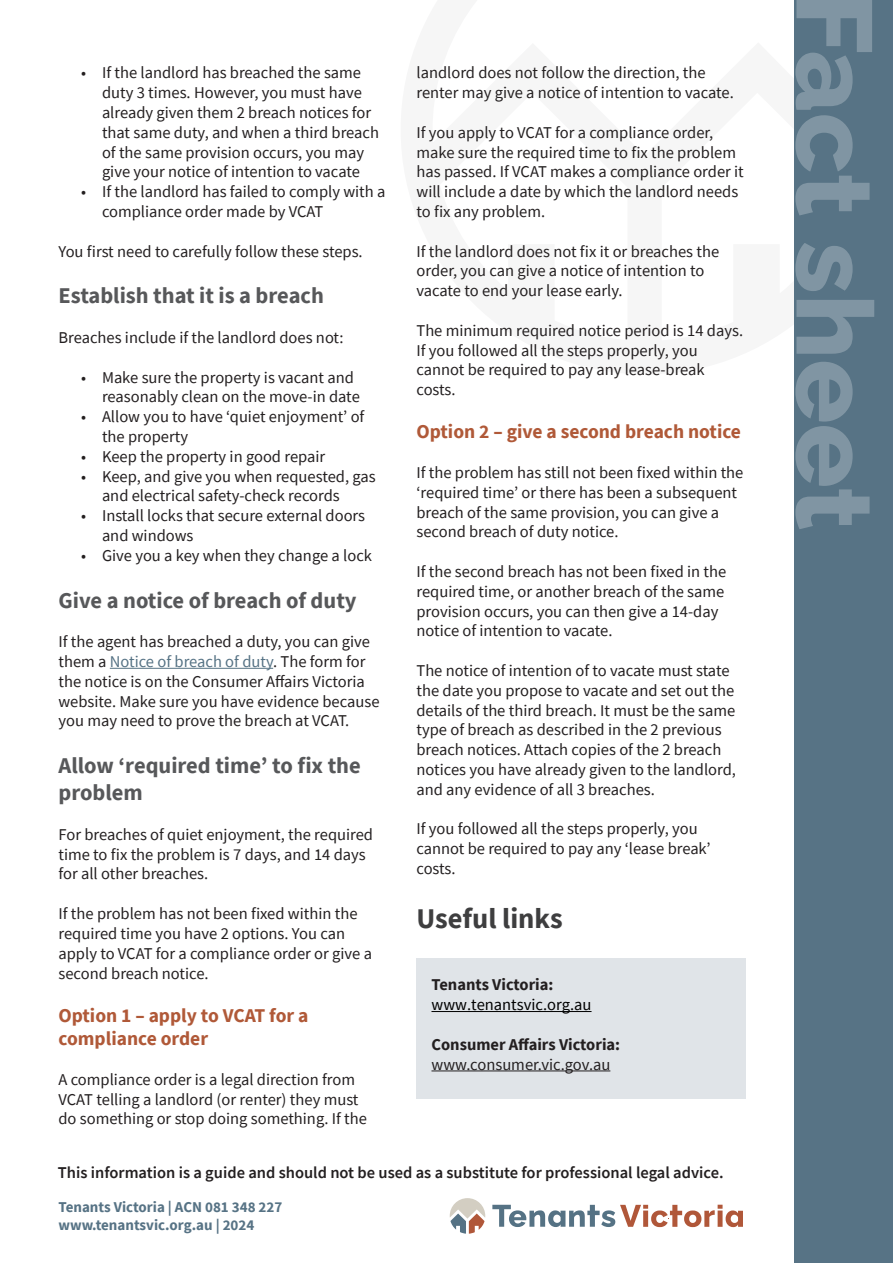
<style>
.page{position:relative;width:893px;height:1263px;background:#fff}
.page>*{position:absolute;margin:0;border:0;box-sizing:border-box;transform-origin:0 0}
.H2_heading{font:700 28.5px "Source Sans Pro";color:#3e3e3f}
.H4_heading{font:700 22.5px/27px "Source Sans Pro";color:#57585a}
.H5_heading{font:700 19.5px/23.4px "Source Sans Pro";color:#b05938}
.Paragraph{font:16.5px/19.8px "Source Sans Pro";color:#231f20}
.Paragraph-2{font:600 16.5px "Source Sans Pro";color:#231f20}
.Important_box{font:700 16.5px "Source Sans Pro";color:#231f20}
.Important_box-2{font:16.5px "Source Sans Pro";color:#231f20}
.Important_box-3{font:16.5px "Source Sans Pro";color:#000}
.Bottom_info{font:700 15px/18px "Source Sans Pro";color:#577385}
.s1{color:#557284}
</style>
<div class="page">
<div style="left:795px;top:0;width:98px;height:1263px;background:#577385"></div>
<svg style="left:795px;top:0;width:79px;height:529px"></svg>
<svg style="left:450px;top:1198px;width:35px;height:36px"></svg>
<svg style="left:492px;top:1205px;width:251px;height:22px"></svg>
<hr style="left:110px;top:668px;width:163px;height:1px;background:#557284">
<div style="left:416px;top:958px;width:330px;height:141px;background:#e0e4e8"></div>
<hr style="left:431px;top:1011px;width:161px;height:1px;background:#000">
<hr style="left:431px;top:1070px;width:179px;height:1px;background:#231f20">
<p class="Paragraph" style="left:102px;top:63px;width:278px;text-indent:-21px">• If the landlord has breached the same duty 3 times. However, you must have already given them 2 breach notices for that same duty, and when a third breach of the same provision occurs, you may give your notice of intention to vacate</p>
<p class="Paragraph" style="left:102px;top:182px;width:285px;text-indent:-21px">• If the landlord has failed to comply with a compliance order made by VCAT</p>
<p class="Paragraph" style="left:58px;top:241px;width:306px">You first need to carefully follow these steps.</p>
<p class="H4_heading" style="left:58px;top:282px;width:267px">Establish that it is a breach</p>
<p class="Paragraph" style="left:58px;top:327px;width:287px">Breaches include if the landlord does not:</p>
<p class="Paragraph" style="left:102px;top:367px;width:259px;text-indent:-21px">• Make sure the property is vacant and reasonably clean on the move-in date</p>
<p class="Paragraph" style="left:102px;top:407px;width:264px;text-indent:-21px">• Allow you to have ‘quiet enjoyment’ of the property</p>
<p class="Paragraph" style="left:81px;top:446px;width:246px">• Keep the property in good repair</p>
<p class="Paragraph" style="left:102px;top:466px;width:275px;text-indent:-21px">• Keep, and give you when requested, gas and electrical safety-check records</p>
<p class="Paragraph" style="left:102px;top:506px;width:265px;text-indent:-21px">• Install locks that secure external doors and windows</p>
<p class="Paragraph" style="left:81px;top:545px;width:293px">• Give you a key when they change a lock</p>
<p class="H4_heading" style="left:58px;top:586px;width:300px">Give a notice of breach of duty</p>
<p class="Paragraph" style="left:58px;top:632px;width:322px">If the agent has breached a duty, you can give them a <span class="s1">Notice of breach of duty</span>. The form for the notice is on the Consumer Affairs Victoria website. Make sure you have evidence because you may need to prove the breach at VCAT.</p>
<p class="H4_heading" style="left:58px;top:752px;width:304px">Allow ‘required time’ to fix the problem</p>
<p class="Paragraph" style="left:58px;top:824px;width:316px">For breaches of quiet enjoyment, the required time to fix the problem is 7 days, and 14 days for all other breaches.</p>
<p class="Paragraph" style="left:58px;top:903px;width:315px">If the problem has not been fixed within the required time you have 2 options. You can apply to VCAT for a compliance order or give a second breach notice.</p>
<p class="H5_heading" style="left:58px;top:1003px;width:251px">Option 1 – apply to VCAT for a compliance order</p>
<p class="Paragraph" style="left:58px;top:1069px;width:310px">A compliance order is a legal direction from<br>VCAT telling a landlord (or renter) they must do something or stop doing something. If the</p>
<p class="Paragraph" style="left:416px;top:63px;width:319px">landlord does not follow the direction, the renter may give a notice of intention to vacate.</p>
<p class="Paragraph" style="left:416px;top:122px;width:329px">If you apply to VCAT for a compliance order, make sure the required time to fix the problem has passed. If VCAT makes a compliance order it will include a date by which the landlord needs to fix any problem.</p>
<p class="Paragraph" style="left:416px;top:241px;width:304px">If the landlord does not fix it or breaches the order, you can give a notice of intention to vacate to end your lease early.</p>
<p class="Paragraph" style="left:416px;top:320px;width:328px">The minimum required notice period is 14 days.</p>
<p class="Paragraph" style="left:416px;top:340px;width:290px">If you followed all the steps properly, you cannot be required to pay any lease-break costs.</p>
<p class="H5_heading" style="left:416px;top:420px;width:326px">Option 2 – give a second breach notice</p>
<p class="Paragraph" style="left:416px;top:462px;width:328px">If the problem has still not been fixed within the ‘required time’ or there has been a subsequent breach of the same provision, you can give a second breach of duty notice.</p>
<p class="Paragraph" style="left:416px;top:561px;width:311px">If the second breach has not been fixed in the required time, or another breach of the same provision occurs, you can then give a 14-day notice of intention to vacate.</p>
<p class="Paragraph" style="left:416px;top:660px;width:321px">The notice of intention of to vacate must state the date you propose to vacate and set out the details of the third breach. It must be the same type of breach as described in the 2 previous breach notices. Attach copies of the 2 breach notices you have already given to the landlord, and any evidence of all 3 breaches.</p>
<p class="Paragraph" style="left:416px;top:819px;width:295px">If you followed all the steps properly, you cannot be required to pay any ‘lease break’ costs.</p>
<p class="H2_heading" style="left:416px;top:899px;width:148px">Useful links</p>
<p class="Important_box" style="left:431px;top:974px;width:124px">Tenants Victoria:</p>
<p class="Important_box-3" style="left:431px;top:994px;width:162px">www.tenantsvic.org.au</p>
<p class="Important_box" style="left:431px;top:1033px;width:190px">Consumer Affairs Victoria:</p>
<p class="Important_box-2" style="left:431px;top:1054px;width:180px">www.consumer.vic.gov.au</p>
<p class="Paragraph-2" style="left:58px;top:1161px;width:667px">This information is a guide and should not be used as a substitute for professional legal advice.</p>
<p class="Bottom_info" style="left:58px;top:1198px;width:225px">Tenants Victoria | ACN 081 348 227 www.tenantsvic.org.au | 2024</p>
</div>
